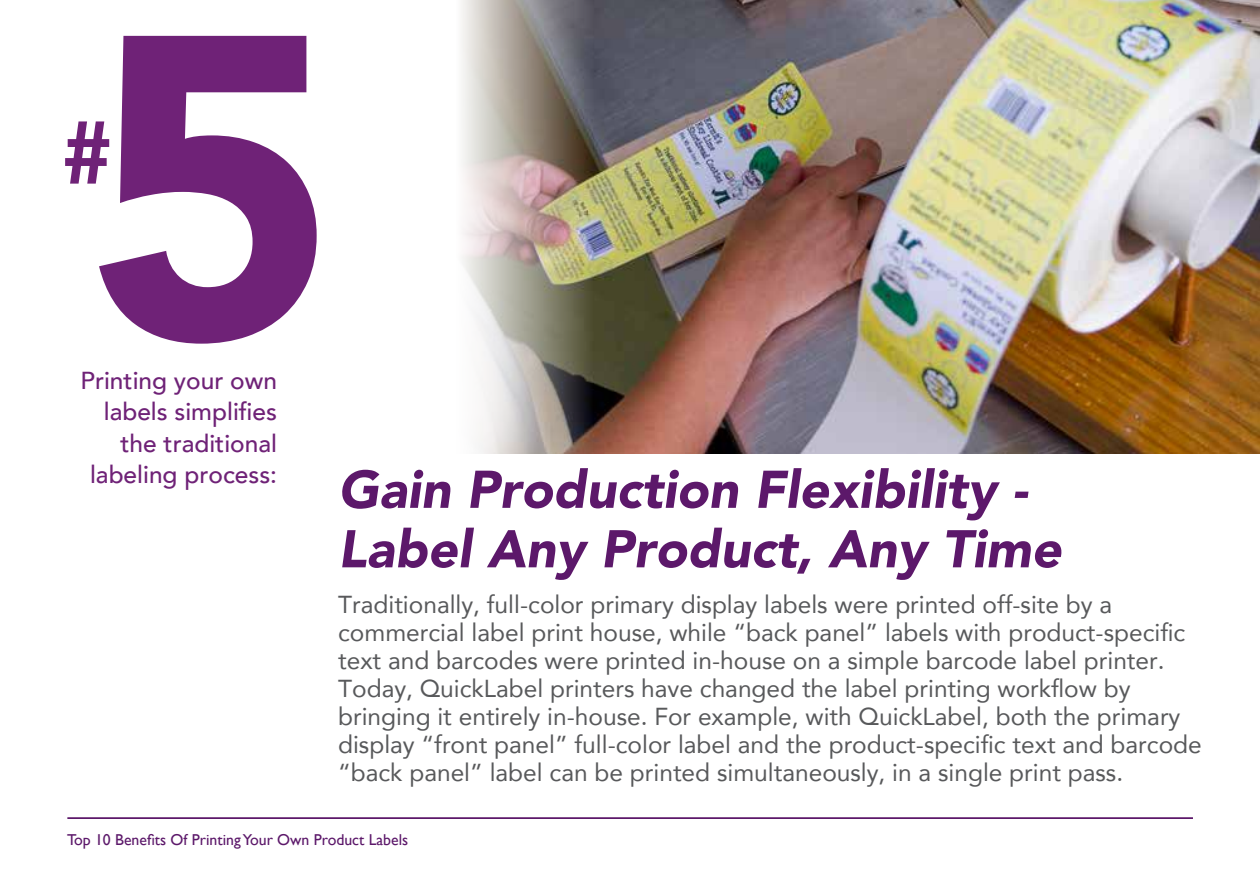
<style>
.page{position:relative;width:1260px;height:882px;background:#fff}
.page>*{position:absolute;margin:0;border:0;box-sizing:border-box;transform-origin:0 0}
.t1{font:900 427.53px "Avenir";color:#6f2277}
.t2{font:900 87.85px "Avenir";color:#6f2277}
.t3{font:italic 900 52.5px/59.5px "Avenir";color:#5c186a}
.t4{font:24.5px/28px "Avenir";color:#58595b}
.t5{font:500 24.5px/31.5px "Avenir";color:#6f2277;text-align:right}
.t6{font:15.75px "Gill Sans";color:#5c186a}
</style>
<div class="page">
<img style="left:620px;top:0;width:640px;height:454px">
<hr style="left:67px;top:817px;width:1126px;height:2px;background:#5c186a">
<img style="left:461px;top:0;width:159px;height:454px">
<h1 class="t1" style="left:85px;top:-177px;width:255px">5</h1>
<h2 class="t2" style="left:61px;top:78px;width:53px">#</h2>
<p class="t5" style="left:81px;top:363px;width:198px">Printing your own labels simplifies the traditional labeling process:</p>
<h3 class="t3" style="left:338px;top:459px;width:725px">Gain Production Flexibility -<br>Label Any Product, Any Time</h3>
<p class="t4" style="left:338px;top:590px;width:865px">Traditionally, full-color primary display labels were printed off-site by a commercial label print house, while “back panel” labels with product-specific text and barcodes were printed in-house on a simple barcode label printer.<br>Today, QuickLabel printers have changed the label printing workflow by bringing it entirely in-house. For example, with QuickLabel, both the primary display “front panel” full-color label and the product-specific text and barcode “back panel” label can be printed simultaneously, in a single print pass.</p>
<p class="t6" style="left:67px;top:830px;width:343px">Top 10 Benefits Of Printing Your Own Product Labels</p>
</div>
